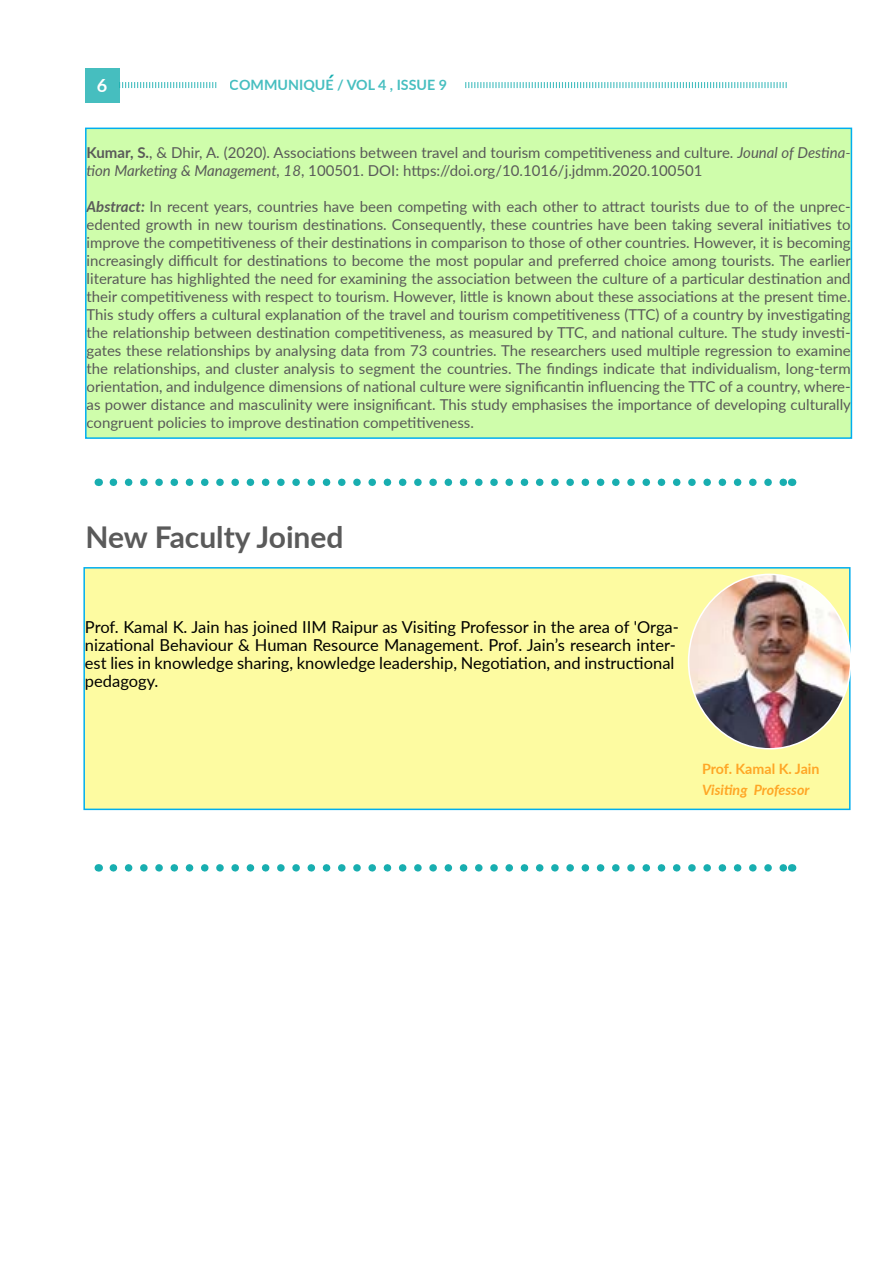
<style>
.page{position:relative;width:893px;height:1263px;background:#fff}
.page>*{position:absolute;margin:0;border:0;box-sizing:border-box;transform-origin:0 0}
.t1{font:700 30px "Lato";color:#5a5a5a}
.t2{font:700 18.15px "Lato";color:#fff}
.t3{font:16.5px/18px "Lato";color:#000}
.t4{font:15px/18px "Lato";color:#595959}
.t5{font:700 14.25px "Lato";color:#18aeb0}
.t6{font:italic 700 14.25px "Lato";color:#ffa626}
.t7{font:700 14.25px "Lato";color:#ffa626}
.s1{font-weight:700}
.s2{font-style:italic}
.s3{font-weight:700;font-style:italic;color:#5a5a5a}
</style>
<div class="page">
<div style="left:85px;top:68px;width:34px;height:34px;background:#46bebf"></div>
<svg style="left:119px;top:82px;width:97px;height:6px"></svg>
<svg style="left:465px;top:82px;width:322px;height:6px"></svg>
<div style="left:86px;top:128px;width:765px;height:310px;background:#cffdab"></div>
<div style="left:85px;top:128px;width:767px;height:311px;border:2px solid #00aeef"></div>
<svg style="left:113px;top:479px;width:671px;height:7px"></svg>
<div style="left:84px;top:568px;width:766px;height:241px;background:#fdfba1"></div>
<div style="left:83px;top:567px;width:767px;height:243px;border:2px solid #00aeef"></div>
<img style="left:688px;top:574px;width:162px;height:175px">
<svg style="left:113px;top:864px;width:671px;height:8px"></svg>
<p class="t2" style="left:97px;top:72px;width:12px">6</p>
<p class="t5" style="left:230px;top:75px;width:219px">COMMUNIQUE / VOL 4 , ISSUE 9</p>
<p class="t4" style="left:87px;top:143px;width:766px"><span class="s1">Kumar, S.</span>, &amp; Dhir, A. (2020). Associations between travel and tourism competitiveness and culture. <span class="s2">Jounal of Destina&shy;tion Marketing &amp; Management, 18</span>, 100501. DOI: https://doi.org/10.1016/j.jdmm.2020.100501</p>
<p class="t4" style="left:87px;top:197px;width:766px;text-align:justify"><span class="s3">Abstract:</span> In recent years, countries have been competing with each other to attract tourists due to of the unprec&shy;edented growth in new tourism destinations. Consequently, these countries have been taking several initiatives to improve the competitiveness of their destinations in comparison to those of other countries. However, it is becoming increasingly difficult for destinations to become the most popular and preferred choice among tourists. The earlier literature has highlighted the need for examining the association between the culture of a particular destination and their competitiveness with respect to tourism. However, little is known about these associations at the present time.<br>This study offers a cultural explanation of the travel and tourism competitiveness (TTC) of a country by investigating the relationship between destination competitiveness, as measured by TTC, and national culture. The study investi&shy;gates these relationships by analysing data from 73 countries. The researchers used multiple regression to examine the relationships, and cluster analysis to segment the countries. The findings indicate that individualism, long-term orientation, and indulgence dimensions of national culture were significantin influencing the TTC of a country, where&shy;as power distance and masculinity were insignificant. This study emphasises the importance of developing culturally congruent policies to improve destination competitiveness.</p>
<h1 class="t1" style="left:86px;top:515px;width:260px">New Faculty Joined</h1>
<p class="t3" style="left:85px;top:617px;width:595px">Prof. Kamal K. Jain has joined IIM Raipur as Visiting Professor in the area of 'Orga&shy;nizational Behaviour &amp; Human Resource Management. Prof. Jain’s research inter&shy;est lies in knowledge sharing, knowledge leadership, Negotiation, and instructional pedagogy.</p>
<p class="t7" style="left:702px;top:759px;width:119px">Prof. Kamal K. Jain</p>
<p class="t6" style="left:702px;top:780px;width:109px">Visiting Professor</p>
</div>
